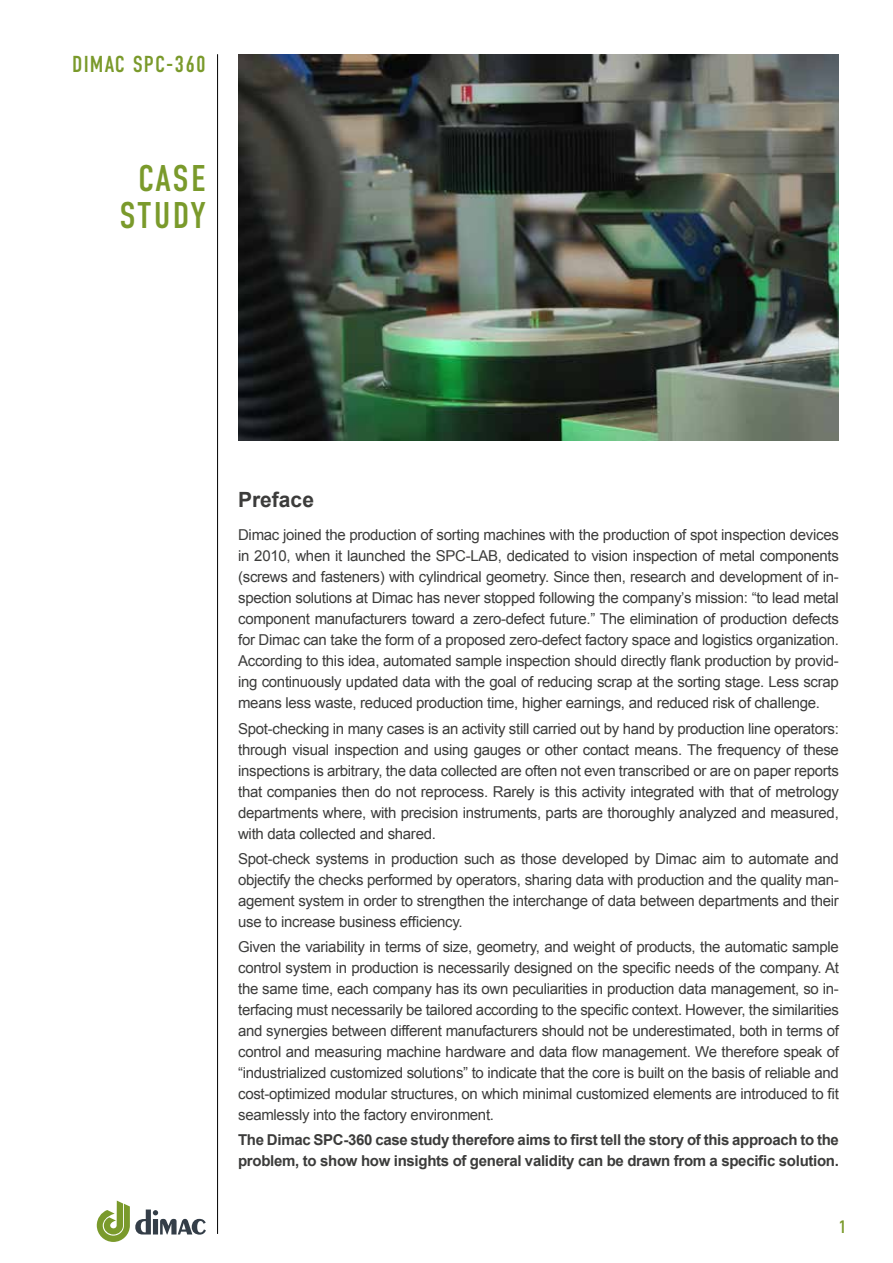
<style>
.page{position:relative;width:893px;height:1263px;background:#fff}
.page>*{position:absolute;margin:0;border:0;box-sizing:border-box;transform-origin:0 0}
.t1{font:37.2px/36.6px "DIN Condensed";letter-spacing:.045em;color:#7a9a2b;text-align:center}
.t2{font:23.1px "DIN Condensed";letter-spacing:.05em;color:#7a9a2b}
.t3{font:700 21px "Arial";color:#3c3c3b}
.t4{font:18px "DIN Condensed";color:#7a9a2b}
.t5{font:15px/21px "Arial";letter-spacing:-.02em;color:#3c3c3b;text-align:justify}
.t6{font:700 15px/21px "Arial";letter-spacing:-.02em;color:#3c3c3b}
</style>
<div class="page">
<hr style="left:217px;top:54px;width:1px;height:1180px;background:#000">
<svg style="left:97px;top:1200px;width:109px;height:42px"></svg>
<img style="left:238px;top:54px;width:601px;height:387px">
<h2 class="t2" style="left:72px;top:51px;width:135px">DIMAC SPC-360</h2>
<h1 class="t1" style="left:119px;top:161px;width:88px">CASE<br>STUDY</h1>
<h3 class="t3" style="left:238px;top:485px;width:77px">Preface</h3>
<p class="t5" style="left:238px;top:525px;width:602px">Dimac joined the production of sorting machines with the production of spot inspection devices in 2010, when it launched the SPC-LAB, dedicated to vision inspection of metal components (screws and fasteners) with cylindrical geometry. Since then, research and development of in&shy;spection solutions at Dimac has never stopped following the company’s mission: “to lead metal component manufacturers toward a zero-defect future.” The elimination of production defects for Dimac can take the form of a proposed zero-defect factory space and logistics organization.<br>According to this idea, automated sample inspection should directly flank production by provid&shy;ing continuously updated data with the goal of reducing scrap at the sorting stage. Less scrap means less waste, reduced production time, higher earnings, and reduced risk of challenge.</p>
<p class="t5" style="left:238px;top:718px;width:602px">Spot-checking in many cases is an activity still carried out by hand by production line operators: through visual inspection and using gauges or other contact means. The frequency of these inspections is arbitrary, the data collected are often not even transcribed or are on paper reports that companies then do not reprocess. Rarely is this activity integrated with that of metrology departments where, with precision instruments, parts are thoroughly analyzed and measured, with data collected and shared.</p>
<p class="t5" style="left:238px;top:848px;width:602px">Spot-check systems in production such as those developed by Dimac aim to automate and objectify the checks performed by operators, sharing data with production and the quality man&shy;agement system in order to strengthen the interchange of data between departments and their use to increase business efficiency.</p>
<p class="t5" style="left:238px;top:936px;width:602px">Given the variability in terms of size, geometry, and weight of products, the automatic sample control system in production is necessarily designed on the specific needs of the company. At the same time, each company has its own peculiarities in production data management, so in&shy;terfacing must necessarily be tailored according to the specific context. However, the similarities and synergies between different manufacturers should not be underestimated, both in terms of control and measuring machine hardware and data flow management. We therefore speak of “industrialized customized solutions” to indicate that the core is built on the basis of reliable and cost-optimized modular structures, on which minimal customized elements are introduced to fit seamlessly into the factory environment.</p>
<p class="t6" style="left:238px;top:1130px;width:602px">The Dimac SPC-360 case study therefore aims to first tell the story of this approach to the problem, to show how insights of general validity can be drawn from a specific solution.</p>
<p class="t4" style="left:839px;top:1217px;width:9px">1</p>
</div>
